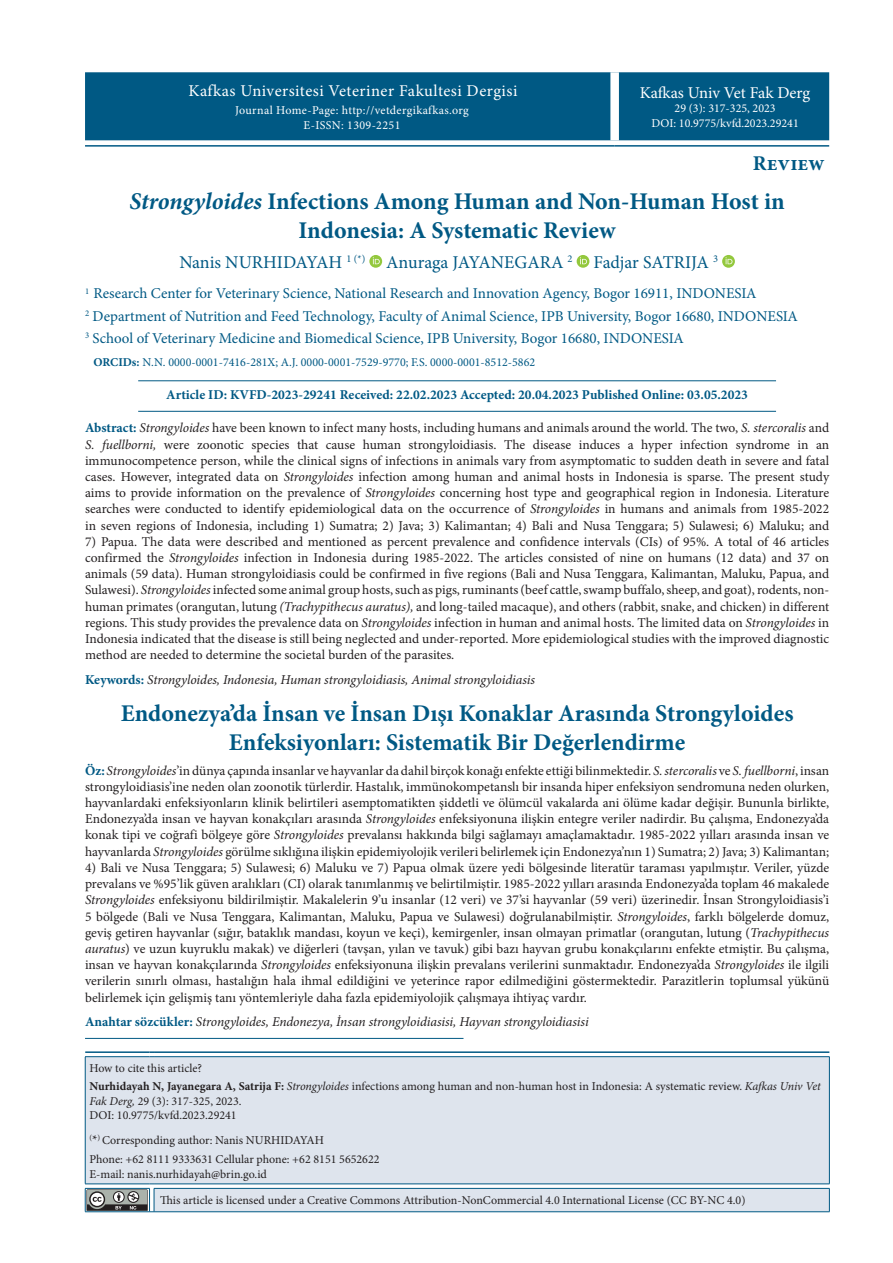
<style>
.page{position:relative;width:893px;height:1263px;background:#fff}
.page>*{position:absolute;margin:0;border:0;box-sizing:border-box;transform-origin:0 0}
.t1{font:700 24px/28.8px "Minion Pro";color:#005984;text-align:center}
.t2{font:700 21px "Minion Pro";letter-spacing:-.005em;color:#005984}
.t3{font:18px "Minion Pro";color:#005984}
.t4{font:16.5px "Minion Pro";letter-spacing:.025em;color:#fff}
.t5{font:16.5px "Minion Pro";letter-spacing:-.005em;color:#fff}
.t6{font:15px/22.2px "Minion Pro";color:#005984}
.t7{font:13.5px/16.2px "Minion Pro";color:#231f20;text-align:justify}
.t8{font:italic 13.5px "Minion Pro";letter-spacing:-.01em;color:#231f20}
.t9{font:700 13.5px "Minion Pro";color:#005984}
.t10{font:12px/18.6px "Minion Pro";color:#231f20}
.t11{font:12px "Minion Pro";color:#005984}
.t12{font:12px/14.2px "Minion Pro";letter-spacing:.02em;color:#fff;text-align:center}
.t13{font:12px/14.4px "Minion Pro";color:#fff;text-align:center}
.s1{font-style:italic}
.s2{font-weight:700}
.s3{font-weight:700;color:#005984}
.s4{font-weight:700;font-style:normal;color:#005984}
.s5{font-size:13.5px}
</style>
<div class="page">
<div style="left:85px;top:72px;width:744px;height:68px;background:#005984"></div>
<div style="left:610px;top:72px;width:9px;height:68px;background:#fff"></div>
<hr style="left:85px;top:145px;width:530px;height:2px;background:#005984">
<hr style="left:615px;top:145px;width:214px;height:2px;background:#005984">
<hr style="left:138px;top:411px;width:638px;height:1px;background:#005984">
<hr style="left:138px;top:380px;width:638px;height:1px;background:#005984">
<hr style="left:85px;top:1038px;width:378px;height:1px;background:#005984">
<svg style="left:369px;top:255px;width:13px;height:13px"></svg>
<svg style="left:373px;top:257px;width:7px;height:7px"></svg>
<svg style="left:577px;top:255px;width:12px;height:13px"></svg>
<svg style="left:580px;top:257px;width:7px;height:7px"></svg>
<svg style="left:722px;top:255px;width:13px;height:13px"></svg>
<svg style="left:726px;top:257px;width:6px;height:7px"></svg>
<div style="left:86px;top:1057px;width:743px;height:154px;background:#dee4ed"></div>
<hr style="left:154px;top:1188px;width:676px;height:1px;background:#005984">
<svg style="left:829px;top:1188px;width:1px;height:23px"></svg>
<hr style="left:154px;top:1211px;width:676px;height:1px;background:#005984">
<hr style="left:85px;top:1051px;width:65px;height:2px;background:#005984">
<hr style="left:154px;top:1051px;width:675px;height:2px;background:#005984">
<hr style="left:85px;top:1056px;width:65px;height:1px;background:#005984">
<hr style="left:85px;top:1057px;width:1px;height:127px;background:#005984">
<svg style="left:150px;top:1051px;width:4px;height:6px"></svg>
<hr style="left:154px;top:1056px;width:676px;height:1px;background:#005984">
<hr style="left:829px;top:1057px;width:1px;height:127px;background:#005984">
<hr style="left:154px;top:1183px;width:676px;height:1px;background:#005984">
<svg style="left:85px;top:1183px;width:70px;height:29px"></svg>
<p class="t4" style="left:189px;top:80px;width:330px">Kafkas Universitesi Veteriner Fakultesi Dergisi</p>
<p class="t12" style="left:235px;top:104px;width:235px">Journal Home-Page: http://vetdergikafkas.org<br>E-ISSN: 1309-2251</p>
<p class="t5" style="left:640px;top:82px;width:172px">Kafkas Univ Vet Fak Derg</p>
<p class="t13" style="left:651px;top:101px;width:149px">29 (3): 317-325, 2023<br>DOI: 10.9775/kvfd.2023.29241</p>
<h2 class="t2" style="left:753px;top:148px;width:74px">Review</h2>
<h1 class="t1" style="left:130px;top:186px;width:657px"><span class="s1">Strongyloides</span> Infections Among Human and Non-Human Host in<br>Indonesia: A Systematic Review</h1>
<h3 class="t3" style="left:179px;top:250px;width:540px">Nanis NURHIDAYAH <sup>1</sup> <sup>(*)</sup> Anuraga JAYANEGARA <sup>2</sup> Fadjar SATRIJA <sup>3</sup></h3>
<p class="t6" style="left:85px;top:283px;width:714px"><sup>1</sup> Research Center for Veterinary Science, National Research and Innovation Agency, Bogor 16911, INDONESIA<br><sup>2</sup> Department of Nutrition and Feed Technology, Faculty of Animal Science, IPB University, Bogor 16680, INDONESIA<br><sup>3</sup> School of Veterinary Medicine and Biomedical Science, IPB University, Bogor 16680, INDONESIA</p>
<p class="t11" style="left:94px;top:354px;width:443px"><span class="s2">ORCIDs:</span> N.N. 0000-0001-7416-281X; A.J. 0000-0001-7529-9770; F.S. 0000-0001-8512-5862</p>
<p class="t9" style="left:166px;top:385px;width:583px">Article ID: KVFD-2023-29241 Received: 22.02.2023 Accepted: 20.04.2023 Published Online: 03.05.2023</p>
<p class="t7" style="left:85px;top:420px;width:746px"><span class="s3">Abstract:</span> <span class="s1">Strongyloides</span> have been known to infect many hosts, including humans and animals around the world. The two, <span class="s1">S. stercoralis</span> and <span class="s1">S. fuellborni,</span> were zoonotic species that cause human strongyloidiasis. The disease induces a hyper infection syndrome in an immunocompetence person, while the clinical signs of infections in animals vary from asymptomatic to sudden death in severe and fatal cases. However, integrated data on <span class="s1">Strongyloides</span> infection among human and animal hosts in Indonesia is sparse. The present study aims to provide information on the prevalence of <span class="s1">Strongyloides</span> concerning host type and geographical region in Indonesia. Literature searches were conducted to identify epidemiological data on the occurrence of <span class="s1">Strongyloides</span> in humans and animals from 1985-2022 in seven regions of Indonesia, including 1) Sumatra; 2) Java; 3) Kalimantan; 4) Bali and Nusa Tenggara; 5) Sulawesi; 6) Maluku; and</p>
<p class="t7" style="left:85px;top:533px;width:746px">7) Papua. The data were described and mentioned as percent prevalence and confidence intervals (CIs) of 95%. A total of 46 articles confirmed the <span class="s1">Strongyloides</span> infection in Indonesia during 1985-2022. The articles consisted of nine on humans (12 data) and 37 on animals (59 data). Human strongyloidiasis could be confirmed in five regions (Bali and Nusa Tenggara, Kalimantan, Maluku, Papua, and Sulawesi). <span class="s1">Strongyloides</span> infected some animal group hosts, such as pigs, ruminants (beef cattle, swamp buffalo, sheep, and goat), rodents, non&shy;human primates (orangutan, lutung <span class="s1">(Trachypithecus auratus),</span> and long-tailed macaque), and others (rabbit, snake, and chicken) in different regions. This study provides the prevalence data on <span class="s1">Strongyloides</span> infection in human and animal hosts. The limited data on <span class="s1">Strongyloides</span> in Indonesia indicated that the disease is still being neglected and under-reported. More epidemiological studies with the improved diagnostic method are needed to determine the societal burden of the parasites.</p>
<p class="t8" style="left:85px;top:670px;width:451px"><span class="s4">Keywords:</span> Strongyloides, Indonesia, Human strongyloidiasis, Animal strongyloidiasis</p>
<h1 class="t1" style="left:121px;top:699px;width:674px">Endonezya’da İnsan ve İnsan Dışı Konaklar Arasında Strongyloides<br>Enfeksiyonları: Sistematik Bir Değerlendirme</h1>
<p class="t7" style="left:85px;top:762px;width:746px"><span class="s3">Öz:</span> <span class="s1">Strongyloides</span>’in dünya çapında insanlar ve hayvanlar da dahil birçok konağı enfekte ettiği bilinmektedir. <span class="s1">S. stercoralis</span> ve <span class="s1">S. fuellborni</span>, insan strongyloidiasis’ine neden olan zoonotik türlerdir. Hastalık, immünokompetanslı bir insanda hiper enfeksiyon sendromuna neden olurken, hayvanlardaki enfeksiyonların klinik belirtileri asemptomatikten şiddetli ve ölümcül vakalarda ani ölüme kadar değişir. Bununla birlikte, Endonezya’da insan ve hayvan konakçıları arasında <span class="s1">Strongyloides</span> enfeksiyonuna ilişkin entegre veriler nadirdir. Bu çalışma, Endonezya’da konak tipi ve coğrafi bölgeye göre <span class="s1">Strongyloides</span> prevalansı hakkında bilgi sağlamayı amaçlamaktadır. 1985-2022 yılları arasında insan ve hayvanlarda <span class="s1">Strongyloides</span> görülme sıklığına ilişkin epidemiyolojik verileri belirlemek için Endonezya’nın 1) Sumatra; 2) Java; 3) Kalimantan;</p>
<p class="t7" style="left:85px;top:859px;width:746px">4) Bali ve Nusa Tenggara; 5) Sulawesi; 6) Maluku ve 7) Papua olmak üzere yedi bölgesinde literatür taraması yapılmıştır. Veriler, yüzde prevalans ve %95’lik güven aralıkları (CI) olarak tanımlanmış ve belirtilmiştir. 1985-2022 yılları arasında Endonezya’da toplam 46 makalede <span class="s1">Strongyloides</span> enfeksiyonu bildirilmiştir. Makalelerin 9’u insanlar (12 veri) ve 37’si hayvanlar (59 veri) üzerinedir. İnsan Strongyloidiasis’i 5 bölgede (Bali ve Nusa Tenggara, Kalimantan, Maluku, Papua ve Sulawesi) doğrulanabilmiştir. <span class="s1">Strongyloides</span>, farklı bölgelerde domuz, geviş getiren hayvanlar (sığır, bataklık mandası, koyun ve keçi), kemirgenler, insan olmayan primatlar (orangutan, lutung (<span class="s1">Trachypithecus auratus</span>) ve uzun kuyruklu makak) ve diğerleri (tavşan, yılan ve tavuk) gibi bazı hayvan grubu konakçılarını enfekte etmiştir. Bu çalışma, insan ve hayvan konakçılarında <span class="s1">Strongyloides</span> enfeksiyonuna ilişkin prevalans verilerini sunmaktadır. Endonezya’da <span class="s1">Strongyloides</span> ile ilgili verilerin sınırlı olması, hastalığın hala ihmal edildiğini ve yeterince rapor edilmediğini göstermektedir. Parazitlerin toplumsal yükünü belirlemek için gelişmiş tanı yöntemleriyle daha fazla epidemiyolojik çalışmaya ihtiyaç vardır.</p>
<p class="t8" style="left:85px;top:1013px;width:505px"><span class="s4">Anahtar sözcükler:</span> Strongyloides, Endonezya, İnsan strongyloidiasisi, Hayvan strongyloidiasisi</p>
<p class="t10" style="left:89px;top:1059px;width:733px">How to cite this article?<br><span class="s2">Nurhidayah N, Jayanegara A, Satrija F:</span> <span class="s1">Strongyloides</span> infections among human and non-human host in Indonesia: A systematic review. <span class="s1">Kafkas Univ Vet</span></p>
<p class="t10" style="left:89px;top:1094px;width:154px;line-height:14.4px"><span class="s1">Fak Derg,</span> 29 (3): 317-325, 2023.<br>DOI: 10.9775/kvfd.2023.29241</p>
<p class="t10" style="left:89px;top:1131px;width:292px"><sup>(</sup><span class="s5">*</span><sup>)</sup> Corresponding author: Nanis NURHIDAYAH<br>Phone: +62 8111 9333631 Cellular phone: +62 8151 5652622</p>
<p class="t10" style="left:89px;top:1164px;width:179px">E-mail: nanis.nurhidayah@brin.go.id</p>
<p class="t10" style="left:160px;top:1191px;width:587px">This article is licensed under a Creative Commons Attribution-NonCommercial 4.0 International License (CC BY-NC 4.0)</p>
</div>
